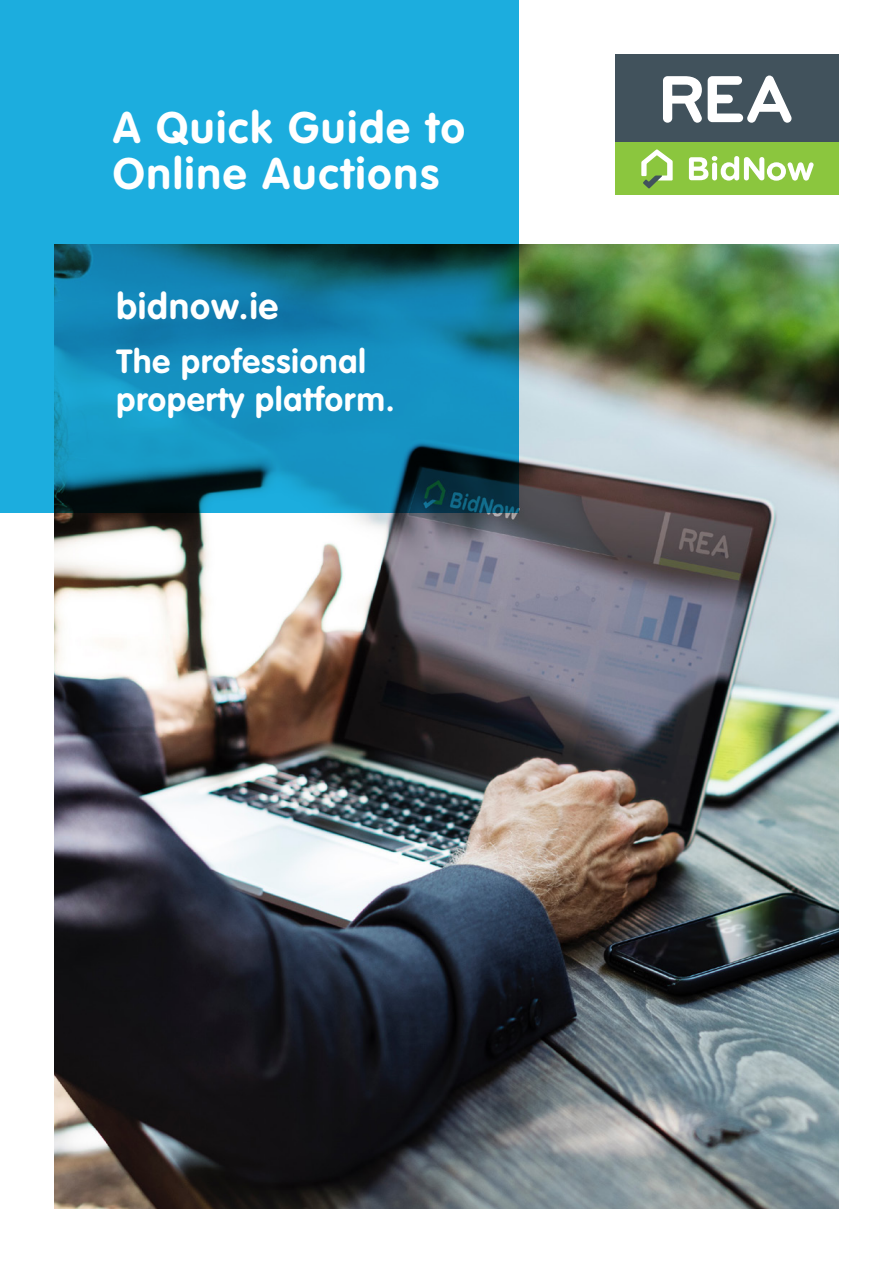
<style>
.page{position:relative;width:893px;height:1263px;background:#fff}
.page>*{position:absolute;margin:0;border:0;box-sizing:border-box;transform-origin:0 0}
.t1{font:700 43.5px/46.5px "VAG Rounded Std";letter-spacing:.05em;color:#fff}
.t2{font:700 36px "VAG Rounded Std";letter-spacing:.03em;color:#fff}
.t3{font:700 33px/37.5px "VAG Rounded Std";letter-spacing:.03em;color:#fff}
</style>
<div class="page">
<img style="left:54px;top:244px;width:785px;height:965px">
<svg style="left:0;top:0;width:519px;height:512px;background:#1795c0"></svg>
<div style="left:616px;top:54px;width:223px;height:89px;background:#41525c"></div>
<div style="left:616px;top:143px;width:223px;height:52px;background:#8bc63e"></div>
<svg style="left:663px;top:76px;width:39px;height:47px"></svg>
<svg style="left:708px;top:76px;width:83px;height:47px"></svg>
<svg style="left:689px;top:156px;width:125px;height:25px"></svg>
<svg style="left:641px;top:149px;width:32px;height:39px"></svg>
<p class="t1" style="left:113px;top:106px;width:354px">A Quick Guide to<br>Online Auctions</p>
<p class="t2" style="left:116px;top:285px;width:163px">bidnow.ie</p>
<p class="t3" style="left:116px;top:344px;width:280px">The professional property platform.</p>
</div>
